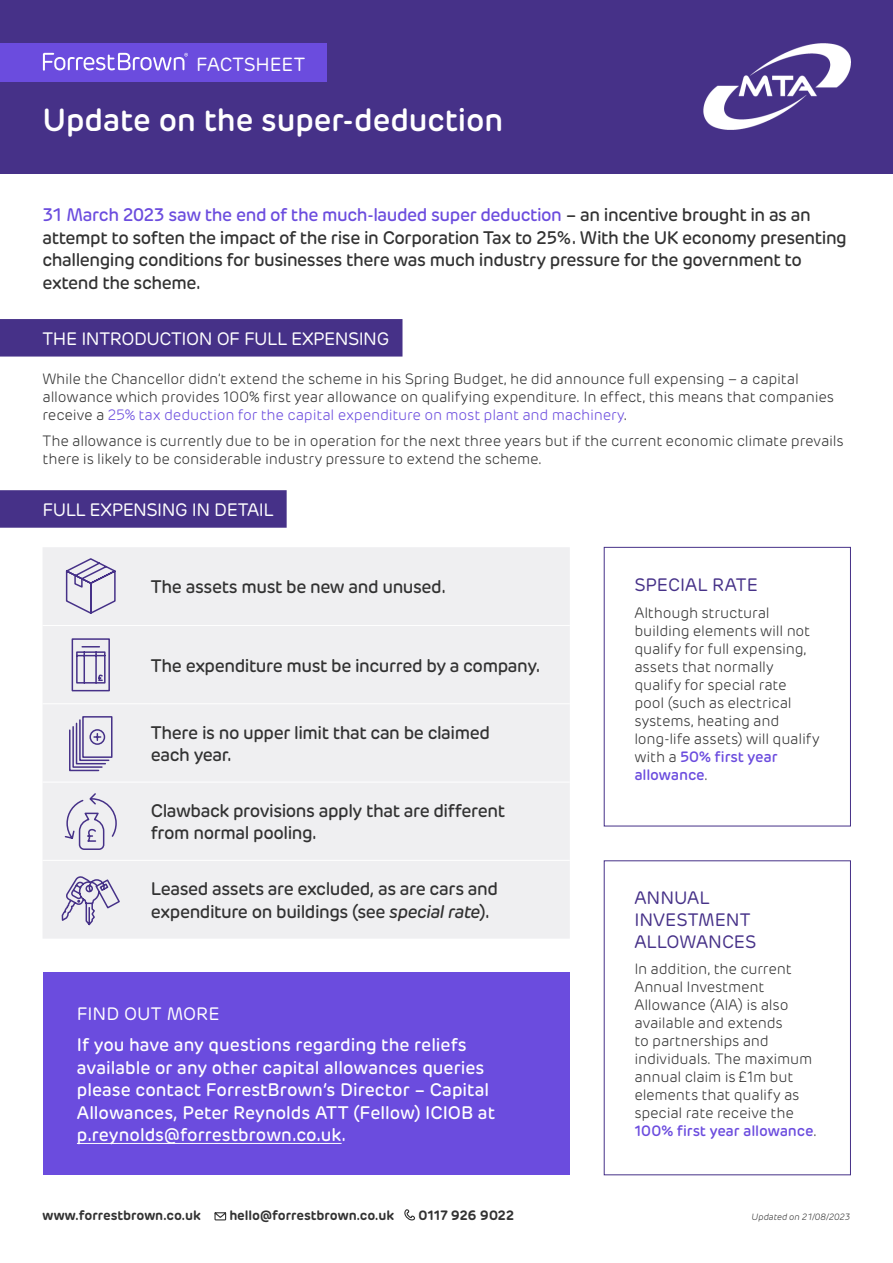
<style>
.page{position:relative;width:893px;height:1263px;background:#fff}
.page>*{position:absolute;margin:0;border:0;box-sizing:border-box;transform-origin:0 0}
.t1{font:600 31.5px "New Rubrik";color:#fff}
.t2{font:19.05px "Rubrik";color:#fff}
.t3{font:500 18px/22.5px "New Rubrik";letter-spacing:-.025em;color:#323232}
.t4{font:500 18px/22.5px "New Rubrik";color:#fff}
.t5{font:18px "Rubrik";letter-spacing:-.025em;color:#fff}
.t6{font:18px/21.6px "Rubrik";color:#463188}
.t7{font:18px "Rubrik";letter-spacing:-.005em;color:#fff}
.t8{font:300 15px/18px "Rubrik";letter-spacing:-.015em;color:#323232}
.t9{font:600 13.5px "Rubrik";letter-spacing:-.01em;color:#323232}
.t10{font:600 13.5px "Rubrik";letter-spacing:-.03em;color:#323232}
.t11{font:italic 300 9px "New Rubrik";color:#323232}
.s1{color:#6b4cde}
.s2{font-style:italic}
.s3{font-weight:500;color:#6b4cde}
</style>
<div class="page">
<div style="left:0;top:319px;width:402px;height:38px;background:#463188"></div>
<div style="left:0;top:490px;width:287px;height:38px;background:#463188"></div>
<div style="left:43px;top:547px;width:527px;height:392px;background:#efeff1"></div>
<hr style="left:43px;top:625px;width:108px;height:1px;background:#fff">
<hr style="left:151px;top:625px;width:419px;height:1px;background:#fff">
<hr style="left:43px;top:703px;width:108px;height:1px;background:#fff">
<hr style="left:151px;top:703px;width:419px;height:1px;background:#fff">
<hr style="left:43px;top:782px;width:108px;height:1px;background:#fff">
<hr style="left:151px;top:782px;width:419px;height:1px;background:#fff">
<hr style="left:43px;top:860px;width:108px;height:1px;background:#fff">
<hr style="left:151px;top:860px;width:419px;height:1px;background:#fff">
<div style="left:0;top:0;width:893px;height:173px;background:#463188"></div>
<div style="left:0;top:44px;width:326px;height:38px;background:#6b4cde"></div>
<svg style="left:43px;top:53px;width:145px;height:18px"></svg>
<div style="left:43px;top:973px;width:527px;height:202px;background:#6b4cde"></div>
<hr style="left:77px;top:1143px;width:265px;height:1px;background:#fff">
<div style="left:604px;top:860px;width:247px;height:315px;border:1px solid #463188"></div>
<div style="left:604px;top:547px;width:247px;height:279px;border:1px solid #463188"></div>
<svg style="left:214px;top:1212px;width:13px;height:9px"></svg>
<svg style="left:404px;top:1209px;width:11px;height:12px"></svg>
<svg style="left:63px;top:557px;width:54px;height:58px"></svg>
<svg style="left:71px;top:637px;width:40px;height:55px"></svg>
<svg style="left:68px;top:715px;width:45px;height:57px"></svg>
<svg style="left:64px;top:792px;width:54px;height:59px"></svg>
<svg style="left:61px;top:875px;width:60px;height:52px"></svg>
<img style="left:703px;top:44px;width:147px;height:86px">
<p class="t2" style="left:196px;top:53px;width:110px">FACTSHEET</p>
<h1 class="t1" style="left:43px;top:100px;width:462px">Update on the super-deduction</h1>
<p class="t3" style="left:43px;top:204px;width:806px"><span class="s1">31 March 2023 saw the end of the much-lauded super deduction</span> – an incentive brought in as an attempt to soften the impact of the rise in Corporation Tax to 25%. With the UK economy presenting challenging conditions for businesses there was much industry pressure for the government to extend the scheme.</p>
<p class="t5" style="left:43px;top:328px;width:348px">THE INTRODUCTION OF FULL EXPENSING</p>
<p class="t8" style="left:43px;top:370px;width:793px">While the Chancellor didn’t extend the scheme in his Spring Budget, he did announce full expensing – a capital allowance which provides 100% first year allowance on qualifying expenditure. In effect, this means that companies receive a <span class="s1">25% tax deduction for the capital expenditure on most plant and machinery</span>.</p>
<p class="t8" style="left:43px;top:432px;width:803px">The allowance is currently due to be in operation for the next three years but if the current economic climate prevails there is likely to be considerable industry pressure to extend the scheme.</p>
<p class="t5" style="left:43px;top:499px;width:232px">FULL EXPENSING IN DETAIL</p>
<p class="t3" style="left:151px;top:576px;width:296px">The assets must be new and unused.</p>
<p class="t3" style="left:151px;top:654px;width:391px">The expenditure must be incurred by a company.</p>
<p class="t3" style="left:151px;top:721px;width:341px">There is no upper limit that can be claimed each year.</p>
<p class="t3" style="left:151px;top:799px;width:356px">Clawback provisions apply that are different from normal pooling.</p>
<p class="t3" style="left:151px;top:877px;width:349px">Leased assets are excluded, as are cars and expenditure on buildings (see <span class="s2">special rate</span>).</p>
<p class="t7" style="left:77px;top:1003px;width:144px">FIND OUT MORE</p>
<p class="t4" style="left:77px;top:1033px;width:420px">If you have any questions regarding the reliefs available or any other capital allowances queries please contact ForrestBrown’s Director – Capital Allowances, Peter Reynolds ATT (Fellow) ICIOB at p.reynolds@forrestbrown.co.uk.</p>
<p class="t6" style="left:634px;top:574px;width:125px">SPECIAL RATE</p>
<p class="t8" style="left:634px;top:604px;width:187px">Although structural building elements will not qualify for full expensing, assets that normally qualify for special rate pool (such as electrical systems, heating and long-life assets) will qualify with a <span class="s3">50% first year allowance</span>.</p>
<p class="t6" style="left:634px;top:888px;width:123px">ANNUAL<br>INVESTMENT<br>ALLOWANCES</p>
<p class="t8" style="left:634px;top:960px;width:184px">In addition, the current<br>Annual Investment<br>Allowance (AIA) is also available and extends<br>to partnerships and individuals. The maximum annual claim is £1m but elements that qualify as special rate receive the<br><span class="s3">100% first year allowance</span>.</p>
<p class="t9" style="left:43px;top:1207px;width:160px">www.forrestbrown.co.uk</p>
<p class="t9" style="left:229px;top:1207px;width:166px">hello@forrestbrown.co.uk</p>
<p class="t10" style="left:418px;top:1207px;width:97px">0117 926 9022</p>
<p class="t11" style="left:752px;top:1212px;width:100px">Updated on 21/08/2023</p>
</div>
